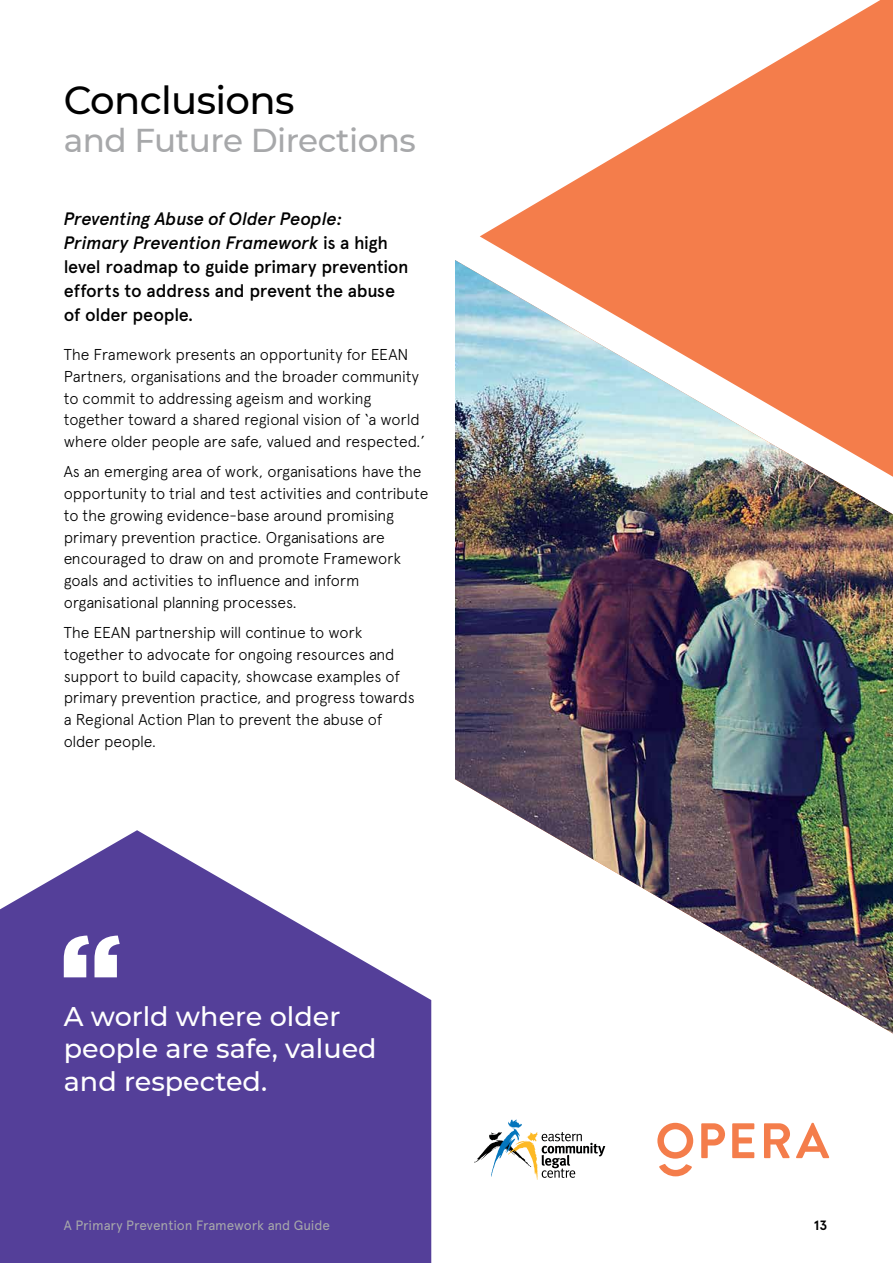
<style>
.page{position:relative;width:893px;height:1263px;background:#fff}
.page>*{position:absolute;margin:0;border:0;box-sizing:border-box;transform-origin:0 0}
.t1{font:500 39px "Montserrat";letter-spacing:-.015em;color:#000}
.t2{font:500 33px "Montserrat";letter-spacing:-.015em;color:#a7a8aa}
.t3{font:500 27px/32.4px "Montserrat";color:#fff}
.t4{font:500 18px/24px "Apercu Pro";letter-spacing:-.02em;color:#000}
.t5{font:300 15.75px/21.8px "Apercu Pro";letter-spacing:-.015em;color:#000}
.t6{font:13.5px "Apercu";letter-spacing:-.01em;color:#a7a8aa}
.t7{font:700 13.5px "Apercu";color:#000}
.s1{font-style:italic}
</style>
<div class="page">
<svg style="left:0;top:830px;width:431px;height:433px;fill:#543f99"></svg>
<svg style="left:701px;top:1123px;width:24px;height:35px"></svg>
<svg style="left:732px;top:1123px;width:22px;height:35px"></svg>
<svg style="left:764px;top:1123px;width:26px;height:35px"></svg>
<svg style="left:796px;top:1123px;width:33px;height:35px"></svg>
<svg style="left:657px;top:1123px;width:36px;height:53px"></svg>
<svg style="left:474px;top:1119px;width:131px;height:61px"></svg>
<svg style="left:480px;top:0;width:413px;height:260px;fill:#f47d4b"></svg>
<svg style="left:64px;top:935px;width:56px;height:42px"></svg>
<img style="left:455px;top:260px;width:438px;height:773px">
<h1 class="t1" style="left:64px;top:73px;width:232px">Conclusions</h1>
<h2 class="t2" style="left:64px;top:117px;width:354px">and Future Directions</h2>
<p class="t4" style="left:64px;top:206px;width:346px"><span class="s1">Preventing Abuse of Older People:<br>Primary Prevention Framework</span> is a high level roadmap to guide primary prevention efforts to address and prevent the abuse of older people.</p>
<p class="t5" style="left:64px;top:342px;width:363px">The Framework presents an opportunity for EEAN Partners, organisations and the broader community to commit to addressing ageism and working together toward a shared regional vision of ‘a world where older people are safe, valued and respected.’</p>
<p class="t5" style="left:64px;top:460px;width:366px">As an emerging area of work, organisations have the opportunity to trial and test activities and contribute to the growing evidence-base around promising primary prevention practice. Organisations are encouraged to draw on and promote Framework goals and activities to influence and inform organisational planning processes.</p>
<p class="t5" style="left:64px;top:620px;width:352px">The EEAN partnership will continue to work together to advocate for ongoing resources and support to build capacity, showcase examples of primary prevention practice, and progress towards a Regional Action Plan to prevent the abuse of older people.</p>
<h3 class="t3" style="left:64px;top:999px;width:314px">A world where older people are safe, valued and respected.</h3>
<p class="t6" style="left:64px;top:1217px;width:268px">A Primary Prevention Framework and Guide</p>
<p class="t7" style="left:814px;top:1217px;width:15px">13</p>
</div>
